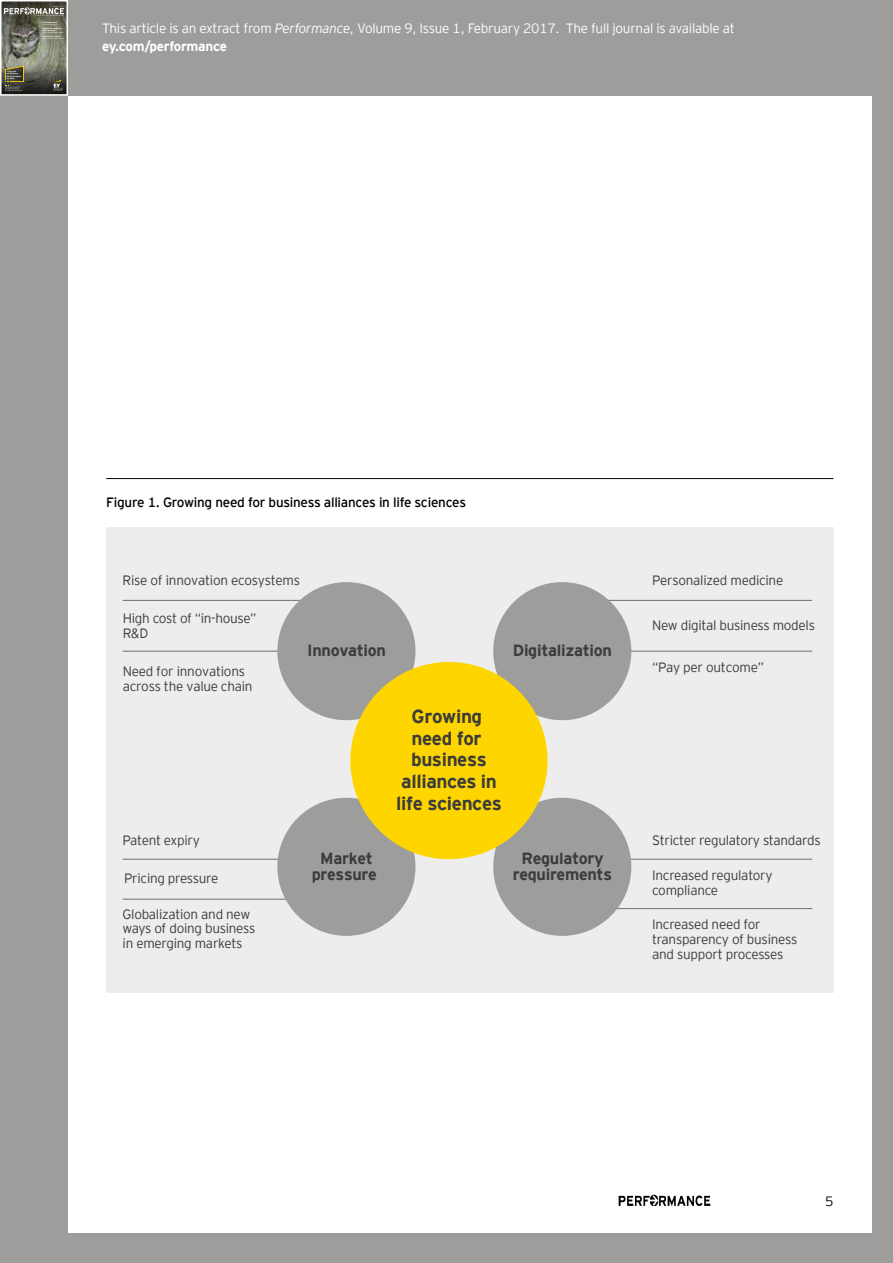
<style>
.page{position:relative;width:893px;height:1263px;background:#9d9d9c}
.page>*{position:absolute;margin:0;border:0;box-sizing:border-box;transform-origin:0 0}
.t1{font:700 18.9px/21.6px "EY Interstate";letter-spacing:-.02em;color:#3c3c3b;text-align:center}
.t2{font:700 16.2px/16.2px "EY Interstate";letter-spacing:-.02em;color:#3c3c3b;text-align:center}
.t3{font:300 13.5px/14.9px "EY Interstate";letter-spacing:-.02em;color:#3c3c3b}
.t4{font:300 13.5px/18px "EY Interstate";letter-spacing:-.02em;color:#fff}
.t5{font:13.5px "EY Interstate";letter-spacing:-.02em;color:#000}
.t6{font:300 13.5px "EY Interstate";color:#000}
.t7{font:700 1.8px/2.1px "EY Interstate";letter-spacing:-.02em;color:#fff}
.s1{font-style:italic}
.s2{font-weight:700}
</style>
<div class="page">
<svg style="left:0;top:0;width:68px;height:96px"></svg>
<div style="left:68px;top:96px;width:804px;height:1136px;background:#fff"></div>
<img style="left:618px;top:1195px;width:93px;height:10px">
<hr style="left:106px;top:478px;width:727px;height:1px;background:#000">
<div style="left:106px;top:527px;width:727px;height:466px;background:#ededed"></div>
<hr style="left:123px;top:600px;width:224px;height:1px;background:#706f6f">
<hr style="left:123px;top:651px;width:224px;height:1px;background:#706f6f">
<hr style="left:123px;top:859px;width:224px;height:1px;background:#706f6f">
<hr style="left:123px;top:899px;width:224px;height:1px;background:#706f6f">
<hr style="left:588px;top:600px;width:224px;height:1px;background:#706f6f">
<hr style="left:588px;top:651px;width:224px;height:1px;background:#706f6f">
<hr style="left:588px;top:859px;width:224px;height:1px;background:#706f6f">
<hr style="left:588px;top:908px;width:224px;height:1px;background:#706f6f">
<div style="left:277px;top:582px;width:138px;height:138px;background:#9d9d9c;border-radius:50%"></div>
<div style="left:277px;top:798px;width:138px;height:138px;background:#9d9d9c;border-radius:50%"></div>
<div style="left:493px;top:582px;width:138px;height:138px;background:#9d9d9c;border-radius:50%"></div>
<div style="left:493px;top:798px;width:138px;height:138px;background:#9d9d9c;border-radius:50%"></div>
<div style="left:350px;top:662px;width:198px;height:197px;background:#ffd500;border-radius:50%"></div>
<p class="t7" style="left:7px;top:71px;width:16px">If you could<br>see the future, would you change the past?</p>
<p class="t7" style="left:42px;top:21px;width:16px">Digital agriculture</p>
<p class="t7" style="left:42px;top:27px;width:21px">Demand-driven planning and forecasting</p>
<p class="t7" style="left:42px;top:35px;width:20px">Activity-based costing</p>
<p class="t4" style="left:102px;top:19px;width:634px">This article is an extract from <span class="s1">Performance</span>, Volume 9, Issue 1, February 2017. The full journal is available at <span class="s2">ey.com/performance</span></p>
<p class="t5" style="left:106px;top:493px;width:361px">Figure 1. Growing need for business alliances in life sciences</p>
<p class="t3" style="left:123px;top:571px;width:179px">Rise of innovation ecosystems</p>
<p class="t3" style="left:123px;top:610px;width:135px">High cost of “in-house”<br>R&amp;D</p>
<p class="t3" style="left:123px;top:663px;width:131px">Need for innovations across the value chain</p>
<p class="t2" style="left:307px;top:641px;width:80px">Innovation</p>
<p class="t2" style="left:513px;top:641px;width:101px">Digitalization</p>
<p class="t3" style="left:652px;top:571px;width:133px">Personalized medicine</p>
<p class="t3" style="left:652px;top:617px;width:164px">New digital business models</p>
<p class="t3" style="left:652px;top:658px;width:114px">“Pay per outcome”</p>
<h1 class="t1" style="left:396px;top:704px;width:107px">Growing need for business alliances in life sciences</h1>
<p class="t3" style="left:123px;top:831px;width:79px">Patent expiry</p>
<p class="t3" style="left:652px;top:831px;width:170px">Stricter regulatory standards</p>
<p class="t3" style="left:124px;top:870px;width:96px">Pricing pressure</p>
<p class="t2" style="left:312px;top:849px;width:67px">Market pressure</p>
<p class="t2" style="left:513px;top:849px;width:101px">Regulatory requirements</p>
<p class="t3" style="left:652px;top:867px;width:122px">Increased regulatory compliance</p>
<p class="t3" style="left:123px;top:905px;width:134px">Globalization and new ways of doing business in emerging markets</p>
<p class="t3" style="left:652px;top:916px;width:147px">Increased need for transparency of business and support processes</p>
<p class="t6" style="left:825px;top:1191px;width:10px">5</p>
</div>
